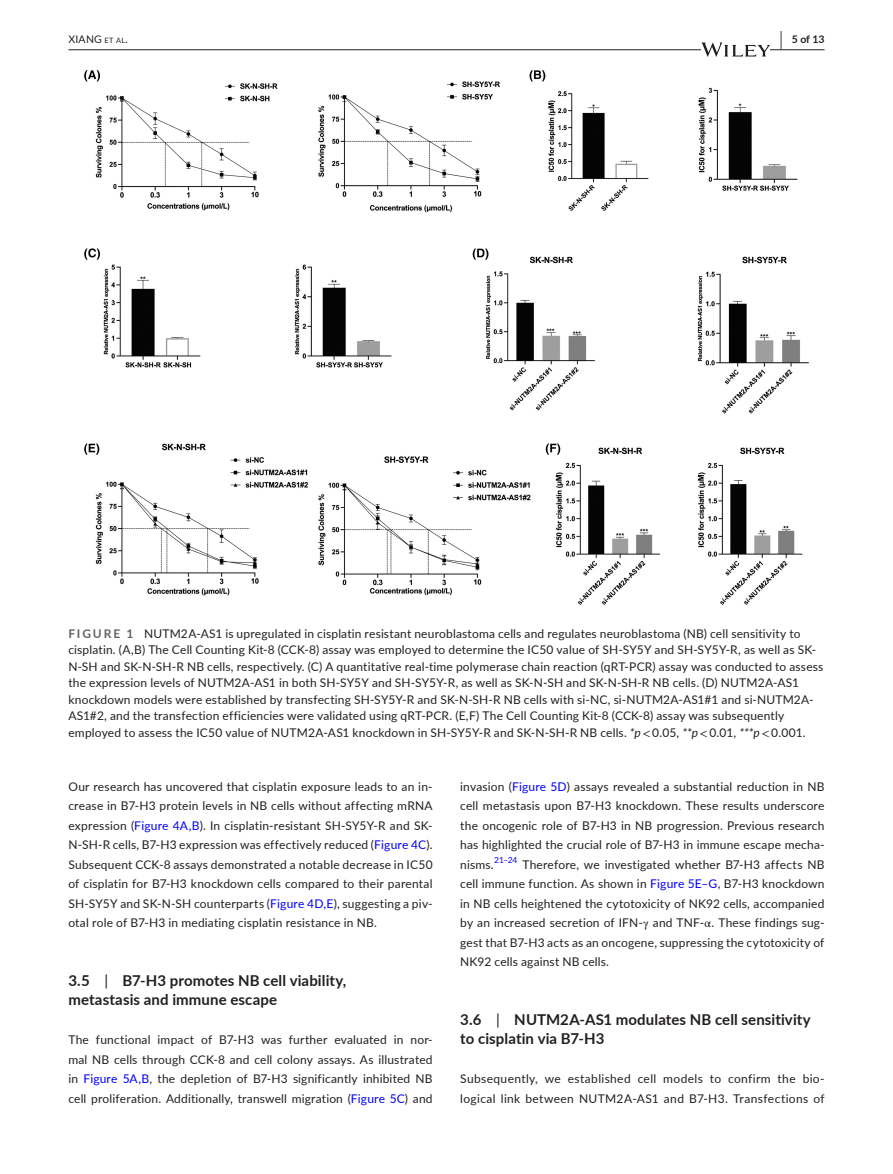
<style>
.page{position:relative;width:893px;height:1174px;background:#fff}
.page>*{position:absolute;margin:0;border:0;box-sizing:border-box;transform-origin:0 0}
.t1{font:700 15px/19.5px "Lato";letter-spacing:.005em;color:#231f20}
.t2{font:12px/19.5px "Lato";letter-spacing:.015em;color:#231f20;text-align:justify}
.t3{font:10.5px "Lato";letter-spacing:.025em;color:#231f20}
.t4{font:700 10.5px "Lato";color:#231f20}
.s1{font-size:7.35px}
.s2{font-size:19.5px}
.s3{font-weight:700;color:#636366}
.s4{font-style:italic}
.s5{font-family:"STIX"}
.s6{color:#00f}
.s7{font-weight:400}
</style>
<div class="page">
<hr style="left:68px;top:49px;width:756px;height:1px;background:#231f20">
<svg style="left:701px;top:42px;width:69px;height:15px"></svg>
<img style="left:84px;top:70px;width:725px;height:535px">
<p class="t3" style="left:68px;top:31px;width:61px">XIANG <span class="s1">et al</span>.</p>
<p class="t4" style="left:780px;top:31px;width:46px"><span class="s2">|</span> 5 of 13</p>
<p class="t2" style="left:68px;top:624px;width:756px;line-height:16.5px;text-align:left"><span class="s3">FIGURE 1</span> NUTM2A-AS1 is upregulated in cisplatin resistant neuroblastoma cells and regulates neuroblastoma (NB) cell sensitivity to cisplatin. (A,B) The Cell Counting Kit-8 (CCK-8) assay was employed to determine the IC50 value of SH-SY5Y and SH-SY5Y-R, as well as SK-N-SH and SK-N-SH-R NB cells, respectively. (C) A quantitative real-time polymerase chain reaction (qRT-PCR) assay was conducted to assess the expression levels of NUTM2A-AS1 in both SH-SY5Y and SH-SY5Y-R, as well as SK-N-SH and SK-N-SH-R NB cells. (D) NUTM2A-AS1 knockdown models were established by transfecting SH-SY5Y-R and SK-N-SH-R NB cells with si-NC, si-NUTM2A-AS1#1 and si-NUTM2A-AS1#2, and the transfection efficiencies were validated using qRT-PCR. (E,F) The Cell Counting Kit-8 (CCK-8) assay was subsequently employed to assess the IC50 value of NUTM2A-AS1 knockdown in SH-SY5Y-R and SK-N-SH-R NB cells. <span class="s4">*p</span><span class="s5">&lt;</span> 0.05, <span class="s4">**p</span><span class="s5">&lt;</span> 0.01, <span class="s4">***p</span><span class="s5">&lt;</span> 0.001.</p>
<p class="t2" style="left:68px;top:776px;width:366px">Our research has uncovered that cisplatin exposure leads to an in&shy;crease in B7-H3 protein levels in NB cells without affecting mRNA expression (<span class="s6">Figure 4A,B</span>). In cisplatin-resistant SH-SY5Y-R and SK-N-SH-R cells, B7-H3 expression was effectively reduced (<span class="s6">Figure 4C</span>).<br>Subsequent CCK-8 assays demonstrated a notable decrease in IC50 of cisplatin for B7-H3 knockdown cells compared to their parental SH-SY5Y and SK-N-SH counterparts (<span class="s6">Figure 4D,E</span>), suggesting a piv&shy;otal role of B7-H3 in mediating cisplatin resistance in NB.</p>
<p class="t1" style="left:68px;top:970px;width:279px">3.5 <span class="s7">|</span> B7-H3 promotes NB cell viability, metastasis and immune escape</p>
<p class="t2" style="left:68px;top:1029px;width:366px">The functional impact of B7-H3 was further evaluated in nor&shy;mal NB cells through CCK-8 and cell colony assays. As illustrated in <span class="s6">Figure 5A,B</span>, the depletion of B7-H3 significantly inhibited NB cell proliferation. Additionally, transwell migration (<span class="s6">Figure 5C</span>) and</p>
<p class="t2" style="left:460px;top:776px;width:366px">invasion (<span class="s6">Figure 5D</span>) assays revealed a substantial reduction in NB cell metastasis upon B7-H3 knockdown. These results underscore the oncogenic role of B7-H3 in NB progression. Previous research has highlighted the crucial role of B7-H3 in immune escape mecha&shy;nisms.<sup>21–24</sup> Therefore, we investigated whether B7-H3 affects NB cell immune function. As shown in <span class="s6">Figure 5E–G</span>, B7-H3 knockdown in NB cells heightened the cytotoxicity of NK92 cells, accompanied by an increased secretion of IFN-<span class="s5">γ</span> and TNF-<span class="s5">α</span>. These findings sug&shy;gest that B7-H3 acts as an oncogene, suppressing the cytotoxicity of NK92 cells against NB cells.</p>
<p class="t1" style="left:460px;top:1009px;width:352px">3.6 <span class="s7">|</span> NUTM2A-AS1 modulates NB cell sensitivity to cisplatin via B7-H3</p>
<p class="t2" style="left:460px;top:1068px;width:366px">Subsequently, we established cell models to confirm the bio&shy;logical link between NUTM2A-AS1 and B7-H3. Transfections of</p>
</div>
